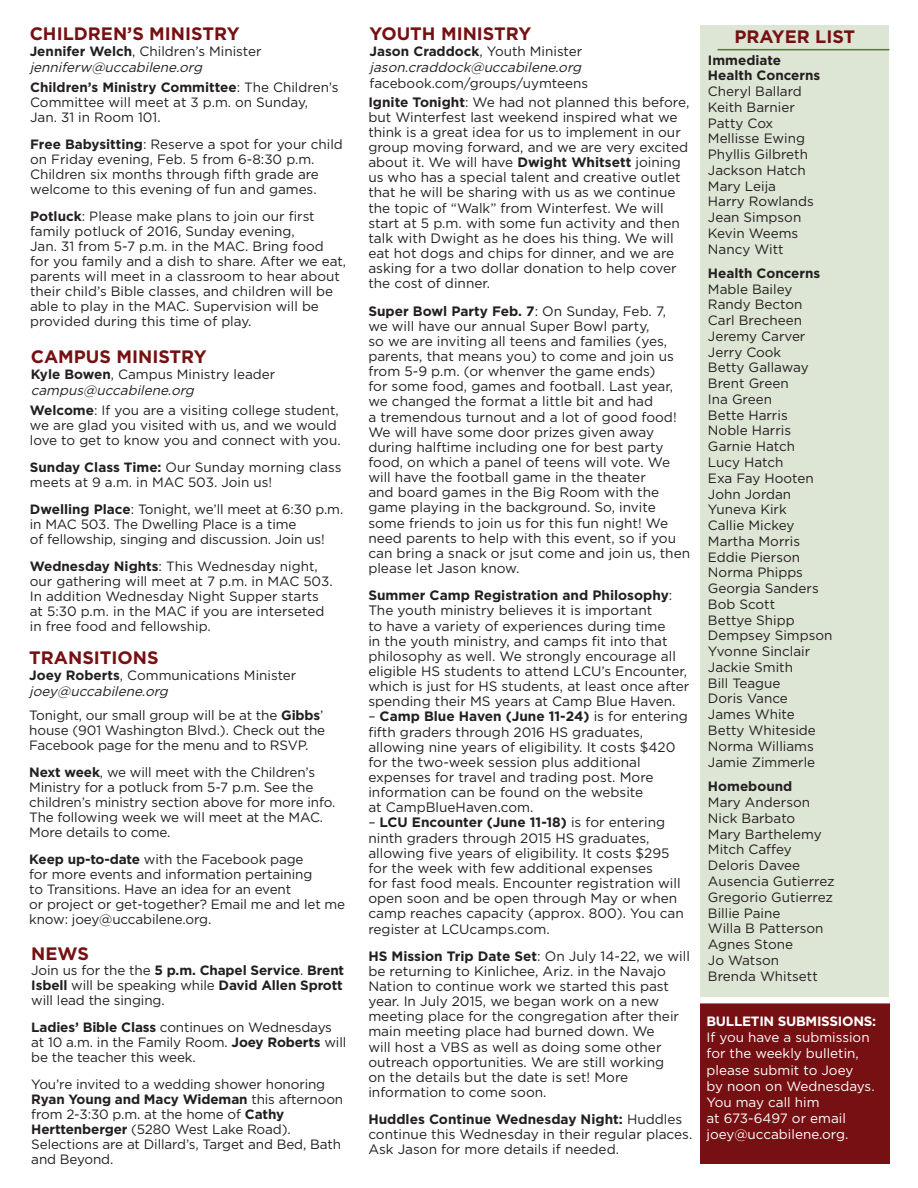
<style>
.page{position:relative;width:918px;height:1188px;background:#fff}
.page>*{position:absolute;margin:0;border:0;box-sizing:border-box;transform-origin:0 0}
.t1{font:700 18px "Gotham";color:#771012}
.t2{font:13.65px/15.1px "Gotham";color:#231f20}
.t3{font:13.5px/15.8px "Gotham";color:#231f20}
.t4{font:13.5px/16.2px "Gotham";color:#fff}
.t5{font:italic 13.5px/16.2px "Gotham";color:#231f20}
.t6{font:700 13.5px/15.5px "Gotham";color:#231f20}
.t7{font:700 13.5px "Gotham";letter-spacing:-.02em;color:#fff}
.s1{font-weight:700;font-style:normal}
.s2{font-style:normal}
.s3{font-weight:700}
.s4{font-style:italic}
</style>
<div class="page">
<div style="left:700px;top:1003px;width:189px;height:160px;background:#771012"></div>
<div style="left:700px;top:25px;width:189px;height:972px;background:#dde5d5"></div>
<hr style="left:717px;top:49px;width:172px;height:1px;background:#577a37">
<h1 class="t1" style="left:30px;top:23px;width:211px">CHILDREN’S MINISTRY</h1>
<p class="t5" style="left:30px;top:43px;width:233px"><span class="s1">Jennifer Welch</span><span class="s2">, Children’s Minister </span>jenniferw@uccabilene.org</p>
<p class="t3" style="left:30px;top:79px;width:310px;line-height:15px"><span class="s3">Children’s Ministry Committee</span>: The Children’s<br>Committee will meet at 3 p.m. on Sunday,<br>Jan. 31 in Room 101.</p>
<p class="t3" style="left:30px;top:136px;width:314px;line-height:15px"><span class="s3">Free Babysitting</span>: Reserve a spot for your child on Friday evening, Feb. 5 from 6-8:30 p.m.<br>Children six months through fifth grade are welcome to this evening of fun and games.</p>
<p class="t3" style="left:30px;top:208px;width:318px;line-height:15px"><span class="s3">Potluck</span>: Please make plans to join our first family potluck of 2016, Sunday evening,<br>Jan. 31 from 5-7 p.m. in the MAC. Bring food for you family and a dish to share. After we eat, parents will meet in a classroom to hear about their child’s Bible classes, and children will be able to play in the MAC. Supervision will be provided during this time of play.</p>
<h1 class="t1" style="left:31px;top:346px;width:177px">CAMPUS MINISTRY</h1>
<p class="t3" style="left:31px;top:366px;width:246px;line-height:16.2px"><span class="s3">Kyle Bowen</span>, Campus Ministry leader <span class="s4">campus@uccabilene.org</span></p>
<p class="t3" style="left:30px;top:403px;width:312px;line-height:15px"><span class="s3">Welcome</span>: If you are a visiting college student, we are glad you visited with us, and we would love to get to know you and connect with you.</p>
<p class="t3" style="left:30px;top:460px;width:313px;line-height:15px"><span class="s3">Sunday Class Time:</span> Our Sunday morning class meets at 9 a.m. in MAC 503. Join us!</p>
<p class="t3" style="left:30px;top:502px;width:315px;line-height:15px"><span class="s3">Dwelling Place</span>: Tonight, we’ll meet at 6:30 p.m. in MAC 503. The Dwelling Place is a time<br>of fellowship, singing and discussion. Join us!</p>
<p class="t3" style="left:30px;top:559px;width:304px;line-height:15px"><span class="s3">Wednesday Nights</span>: This Wednesday night, our gathering will meet at 7 p.m. in MAC 503.<br>In addition Wednesday Night Supper starts at 5:30 p.m. in the MAC if you are interseted in free food and fellowship.</p>
<h1 class="t1" style="left:29px;top:647px;width:131px">TRANSITIONS</h1>
<p class="t3" style="left:29px;top:667px;width:269px;line-height:16.2px"><span class="s3">Joey Roberts</span>, Communications Minister <span class="s4">joey@uccabilene.org</span></p>
<p class="t3" style="left:29px;top:707px;width:297px;line-height:15px">Tonight, our small group will be at the <span class="s3">Gibbs</span>’ house (901 Washington Blvd.). Check out the<br>Facebook page for the menu and to RSVP.</p>
<p class="t3" style="left:29px;top:764px;width:308px;line-height:15px"><span class="s3">Next week</span>, we will meet with the Children’s Ministry for a potluck from 5-7 p.m. See the children’s ministry section above for more info.<br>The following week we will meet at the MAC.<br>More details to come.</p>
<p class="t3" style="left:29px;top:851px;width:318px;line-height:15px"><span class="s3">Keep up-to-date</span> with the Facebook page<br>for more events and information pertaining<br>to Transitions. Have an idea for an event<br>or project or get-together? Email me and let me know: joey@uccabilene.org.</p>
<h1 class="t1" style="left:31px;top:943px;width:59px">NEWS</h1>
<p class="t3" style="left:31px;top:962px;width:314px;line-height:15px;text-align:justify">Join us for the the <span class="s3">5 p.m. Chapel Service</span>. <span class="s3">Brent Isbell</span> will be speaking while <span class="s3">David Allen Sprott </span>will lead the singing.</p>
<p class="t3" style="left:31px;top:1019px;width:317px;line-height:15px"><span class="s3">Ladies’ Bible Class</span> continues on Wednesdays at 10 a.m. in the Family Room. <span class="s3">Joey Roberts</span> will be the teacher this week.</p>
<p class="t3" style="left:31px;top:1076px;width:313px;line-height:15px">You’re invited to a wedding shower honoring <span class="s3">Ryan Young and Macy Wideman</span> this afternoon from 2-3:30 p.m. at the home of <span class="s3">Cathy Herttenberger</span> (5280 West Lake Road).<br>Selections are at Dillard’s, Target and Bed, Bath and Beyond.</p>
<h1 class="t1" style="left:370px;top:23px;width:163px">YOUTH MINISTRY</h1>
<p class="t5" style="left:370px;top:43px;width:216px"><span class="s1">Jason Craddock</span><span class="s2">, Youth Minister </span>jason.craddock@uccabilene.org</p>
<p class="t3" style="left:370px;top:75px;width:220px">facebook.com/groups/uymteens</p>
<p class="t2" style="left:368px;top:94px;width:323px"><span class="s3">Ignite Tonight</span>: We had not planned this before, but Winterfest last weekend inspired what we think is a great idea for us to implement in our group moving forward, and we are very excited about it. We will have <span class="s3">Dwight Whitsett</span> joining us who has a special talent and creative outlet that he will be sharing with us as we continue the topic of “Walk” from Winterfest. We will start at 5 p.m. with some fun activity and then talk with Dwight as he does his thing. We will eat hot dogs and chips for dinner, and we are asking for a two dollar donation to help cover the cost of dinner.</p>
<p class="t2" style="left:368px;top:303px;width:323px"><span class="s3">Super Bowl Party Feb. 7</span>: On Sunday, Feb. 7,<br>we will have our annual Super Bowl party,<br>so we are inviting all teens and families (yes, parents, that means you) to come and join us from 5-9 p.m. (or whenver the game ends)<br>for some food, games and football. Last year, we changed the format a little bit and had<br>a tremendous turnout and a lot of good food!<br>We will have some door prizes given away during halftime including one for best party food, on which a panel of teens will vote. We will have the football game in the theater<br>and board games in the Big Room with the game playing in the background. So, invite some friends to join us for this fun night! We need parents to help with this event, so if you can bring a snack or jsut come and join us, then please let Jason know.</p>
<p class="t2" style="left:368px;top:588px;width:322px"><span class="s3">Summer Camp Registration and Philosophy</span>:<br>The youth ministry believes it is important<br>to have a variety of experiences during time<br>in the youth ministry, and camps fit into that philosophy as well. We strongly encourage all eligible HS students to attend LCU’s Encounter, which is just for HS students, at least once after spending their MS years at Camp Blue Haven.</p>
<p class="t2" style="left:368px;top:709px;width:321px">– <span class="s3">Camp Blue Haven (June 11-24)</span> is for entering fifth graders through 2016 HS graduates, allowing nine years of eligibility. It costs $420 for the two-week session plus additional expenses for travel and trading post. More information can be found on the website<br>at CampBlueHaven.com.</p>
<p class="t2" style="left:368px;top:815px;width:317px">– <span class="s3">LCU Encounter (June 11-18)</span> is for entering ninth graders through 2015 HS graduates, allowing five years of eligibility. It costs $295 for the week with few additional expenses<br>for fast food meals. Encounter registration will open soon and be open through May or when camp reaches capacity (approx. 800). You can register at LCUcamps.com.</p>
<p class="t2" style="left:368px;top:948px;width:323px"><span class="s3">HS Mission Trip Date Set</span>: On July 14-22, we will be returning to Kinlichee, Ariz. in the Navajo Nation to continue work we started this past year. In July 2015, we began work on a new meeting place for the congregation after their main meeting place had burned down. We<br>will host a VBS as well as doing some other outreach opportunities. We are still working<br>on the details but the date is set! More information to come soon.</p>
<p class="t2" style="left:368px;top:1112px;width:326px"><span class="s3">Huddles Continue Wednesday Night:</span> Huddles continue this Wednesday in their regular places.<br>Ask Jason for more details if needed.</p>
<h1 class="t1" style="left:735px;top:26px;width:122px">PRAYER LIST</h1>
<p class="t6" style="left:708px;top:52px;width:114px">Immediate<br>Health Concerns</p>
<p class="t3" style="left:708px;top:83px;width:108px">Cheryl Ballard<br>Keith Barnier<br>Patty Cox<br>Mellisse Ewing<br>Phyllis Gilbreth<br>Jackson Hatch<br>Mary Leija<br>Harry Rowlands<br>Jean Simpson<br>Kevin Weems<br>Nancy Witt</p>
<p class="t6" style="left:708px;top:265px;width:114px">Health Concerns</p>
<p class="t3" style="left:708px;top:281px;width:126px">Mable Bailey<br>Randy Becton<br>Carl Brecheen<br>Jeremy Carver<br>Jerry Cook<br>Betty Gallaway<br>Brent Green<br>Ina Green<br>Bette Harris<br>Noble Harris<br>Garnie Hatch<br>Lucy Hatch<br>Exa Fay Hooten<br>John Jordan<br>Yuneva Kirk<br>Callie Mickey<br>Martha Morris<br>Eddie Pierson<br>Norma Phipps<br>Georgia Sanders<br>Bob Scott<br>Bettye Shipp<br>Dempsey Simpson<br>Yvonne Sinclair<br>Jackie Smith<br>Bill Teague<br>Doris Vance<br>James White<br>Betty Whiteside<br>Norma Williams<br>Jamie Zimmerle</p>
<p class="t6" style="left:708px;top:779px;width:86px">Homebound</p>
<p class="t3" style="left:708px;top:794px;width:128px">Mary Anderson<br>Nick Barbato<br>Mary Barthelemy<br>Mitch Caffey<br>Deloris Davee<br>Ausencia Gutierrez<br>Gregorio Gutierrez<br>Billie Paine<br>Willa B Patterson<br>Agnes Stone<br>Jo Watson<br>Brenda Whitsett</p>
<p class="t7" style="left:707px;top:1013px;width:171px">BULLETIN SUBMISSIONS:</p>
<p class="t4" style="left:707px;top:1029px;width:170px">If you have a submission for the weekly bulletin, please submit to Joey<br>by noon on Wednesdays.<br>You may call him<br>at 673-6497 or email joey@uccabilene.org.</p>
</div>
